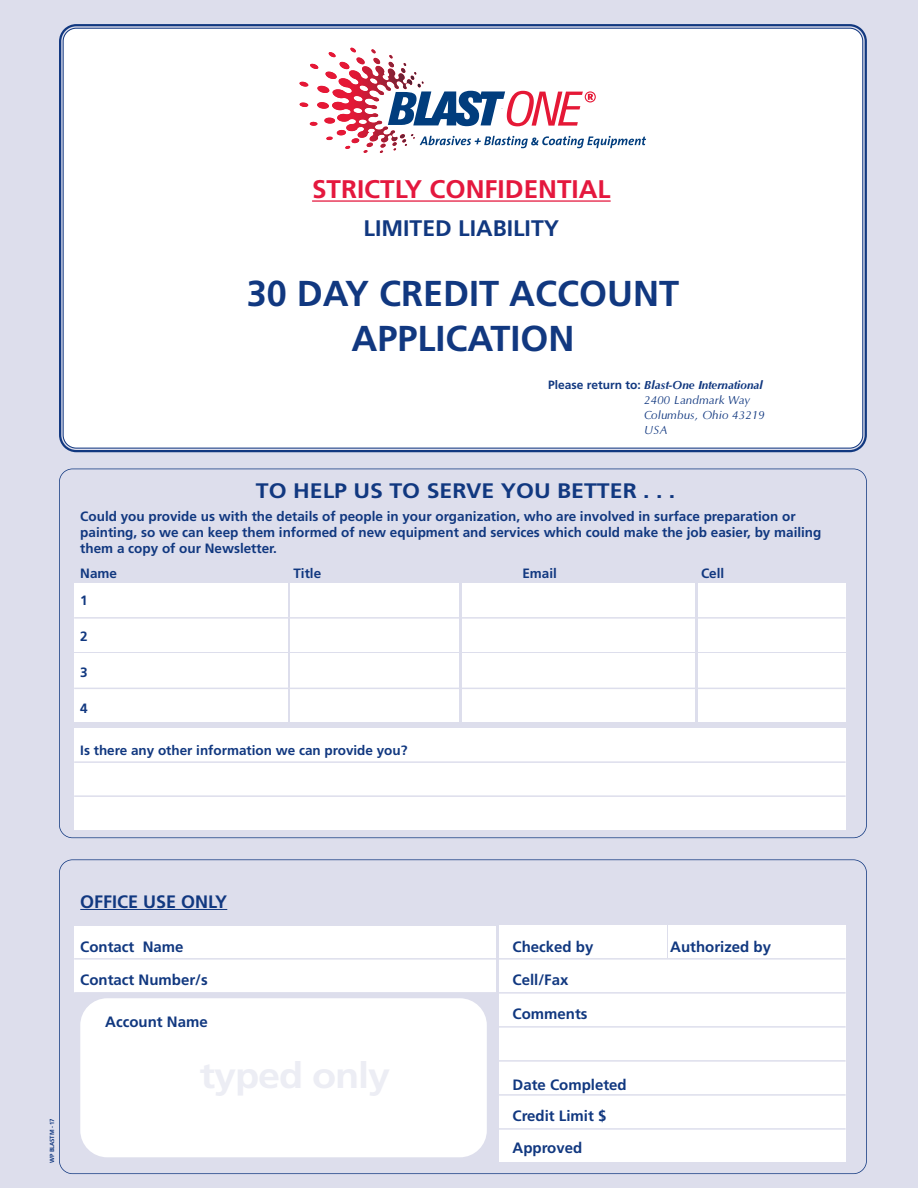
<style>
.page{position:relative;width:918px;height:1188px;background:#dddeec}
.page>*{position:absolute;margin:0;border:0;box-sizing:border-box;transform-origin:0 0}
.t1{font:700 36px/45px "Frutiger";color:#113880;text-align:center}
.t2{font:700 25.5px "Frutiger";color:#e4183e}
.t3{font:700 22.5px "Frutiger";color:#113880}
.t4{font:700 21px "Frutiger";color:#113880;scale:1.1 1}
.t5{font:700 18px "Frutiger";color:#113880}
.t6{font:700 15px/31.5px "Frutiger";color:#113880}
.t7{font:700 13.5px/16.2px "Frutiger";color:#113880}
.t8{font:italic 12px/15px "Optim";letter-spacing:-.005em;color:#113880}
.t9{font:700 6px "Frutiger";letter-spacing:-.03em;color:#113880}
.s1{font-family:"Frutiger";font-weight:700;font-style:normal}
.s2{font-weight:700}
</style>
<div class="page">
<div style="left:290px;top:583px;width:169px;height:68px;background:#fff"></div>
<div style="left:698px;top:583px;width:148px;height:68px;background:#fff"></div>
<div style="left:462px;top:583px;width:233px;height:68px;background:#fff"></div>
<div style="left:74px;top:583px;width:213px;height:68px;background:#fff"></div>
<div style="left:499px;top:925px;width:167px;height:34px;background:#fff"></div>
<div style="left:74px;top:926px;width:422px;height:66px;background:#fff"></div>
<div style="left:74px;top:728px;width:772px;height:102px;background:#fff"></div>
<svg style="left:59px;top:24px;width:808px;height:429px;background:#5670a4"></svg>
<div style="left:62px;top:27px;width:802px;height:422px;background:#fff"></div>
<div style="left:59px;top:859px;width:808px;height:315px;border:2px solid #113880;border-radius:14px"></div>
<div style="left:80px;top:998px;width:407px;height:159px;background:#fff;border-radius:27px"></div>
<hr style="left:312px;top:200px;width:299px;height:2px;background:#e4183e">
<div style="left:59px;top:469px;width:808px;height:369px;border:2px solid #113880;border-radius:14px"></div>
<hr style="left:74px;top:617px;width:772px;height:2px;background:#dddeec">
<hr style="left:74px;top:761px;width:772px;height:2px;background:#dddeec">
<hr style="left:74px;top:795px;width:772px;height:2px;background:#dddeec">
<div style="left:668px;top:925px;width:178px;height:34px;background:#fff"></div>
<div style="left:499px;top:958px;width:347px;height:203px;background:#fff"></div>
<hr style="left:74px;top:958px;width:772px;height:2px;background:#dddeec">
<hr style="left:74px;top:992px;width:772px;height:2px;background:#dddeec">
<hr style="left:488px;top:1026px;width:358px;height:2px;background:#dddeec">
<hr style="left:488px;top:1060px;width:358px;height:2px;background:#dddeec">
<hr style="left:488px;top:1094px;width:358px;height:2px;background:#dddeec">
<hr style="left:488px;top:1128px;width:358px;height:2px;background:#dddeec">
<hr style="left:80px;top:909px;width:147px;height:1px;background:#113880">
<div style="left:290px;top:654px;width:169px;height:68px;background:#fff"></div>
<div style="left:698px;top:654px;width:148px;height:68px;background:#fff"></div>
<div style="left:462px;top:654px;width:233px;height:68px;background:#fff"></div>
<div style="left:74px;top:654px;width:213px;height:68px;background:#fff"></div>
<hr style="left:74px;top:688px;width:772px;height:1px;background:#dddeec">
<div style="left:282px;top:36px;width:411px;height:128px;background:#fff"></div>
<svg style="left:299px;top:48px;width:347px;height:105px"></svg>
<h2 class="t2" style="left:312px;top:179px;width:300px">STRICTLY CONFIDENTIAL</h2>
<h3 class="t3" style="left:364px;top:219px;width:197px">LIMITED LIABILITY</h3>
<h1 class="t1" style="left:247px;top:273px;width:434px">30 DAY CREDIT ACCOUNT<br>APPLICATION</h1>
<p class="t8" style="left:644px;top:379px;width:122px;text-indent:-96px"><span class="s1">Please return to:</span> <span class="s2">Blast-One International<br></span>2400 Landmark Way<br>Columbus, Ohio 43219<br>USA</p>
<h3 class="t4" style="left:256px;top:482px;width:383px">TO HELP US TO SERVE YOU BETTER . . .</h3>
<p class="t7" style="left:80px;top:509px;width:743px">Could you provide us with the details of people in your organization, who are involved in surface preparation or painting, so we can keep them informed of new equipment and services which could make the job easier, by mailing them a copy of our Newsletter.</p>
<p class="t7" style="left:80px;top:566px;width:38px">Name</p>
<p class="t7" style="left:293px;top:566px;width:29px">Title</p>
<p class="t7" style="left:522px;top:566px;width:36px">Email</p>
<p class="t7" style="left:701px;top:566px;width:25px">Cell</p>
<p class="t7" style="left:80px;top:593px;width:9px">1</p>
<p class="t7" style="left:80px;top:629px;width:9px">2</p>
<p class="t7" style="left:80px;top:665px;width:9px">3</p>
<p class="t7" style="left:80px;top:701px;width:9px">4</p>
<p class="t7" style="left:80px;top:744px;width:329px">Is there any other information we can provide you?</p>
<p class="t9" style="left:50px;top:1163px;width:46px;rotate:-90deg">WP BLASTM - 17</p>
<h3 class="t5" style="left:80px;top:894px;width:149px">OFFICE USE ONLY</h3>
<p class="t6" style="left:80px;top:932px;width:105px">Contact Name</p>
<p class="t6" style="left:513px;top:932px;width:82px">Checked by</p>
<p class="t6" style="left:670px;top:932px;width:102px">Authorized by</p>
<p class="t6" style="left:80px;top:965px;width:129px">Contact Number/s</p>
<p class="t6" style="left:513px;top:965px;width:57px">Cell/Fax</p>
<p class="t6" style="left:105px;top:1007px;width:104px">Account Name</p>
<p class="t6" style="left:513px;top:1000px;width:76px">Comments</p>
<p class="t6" style="left:513px;top:1070px;width:116px">Date Completed<br>Credit Limit $<br>Approved</p>
</div>
